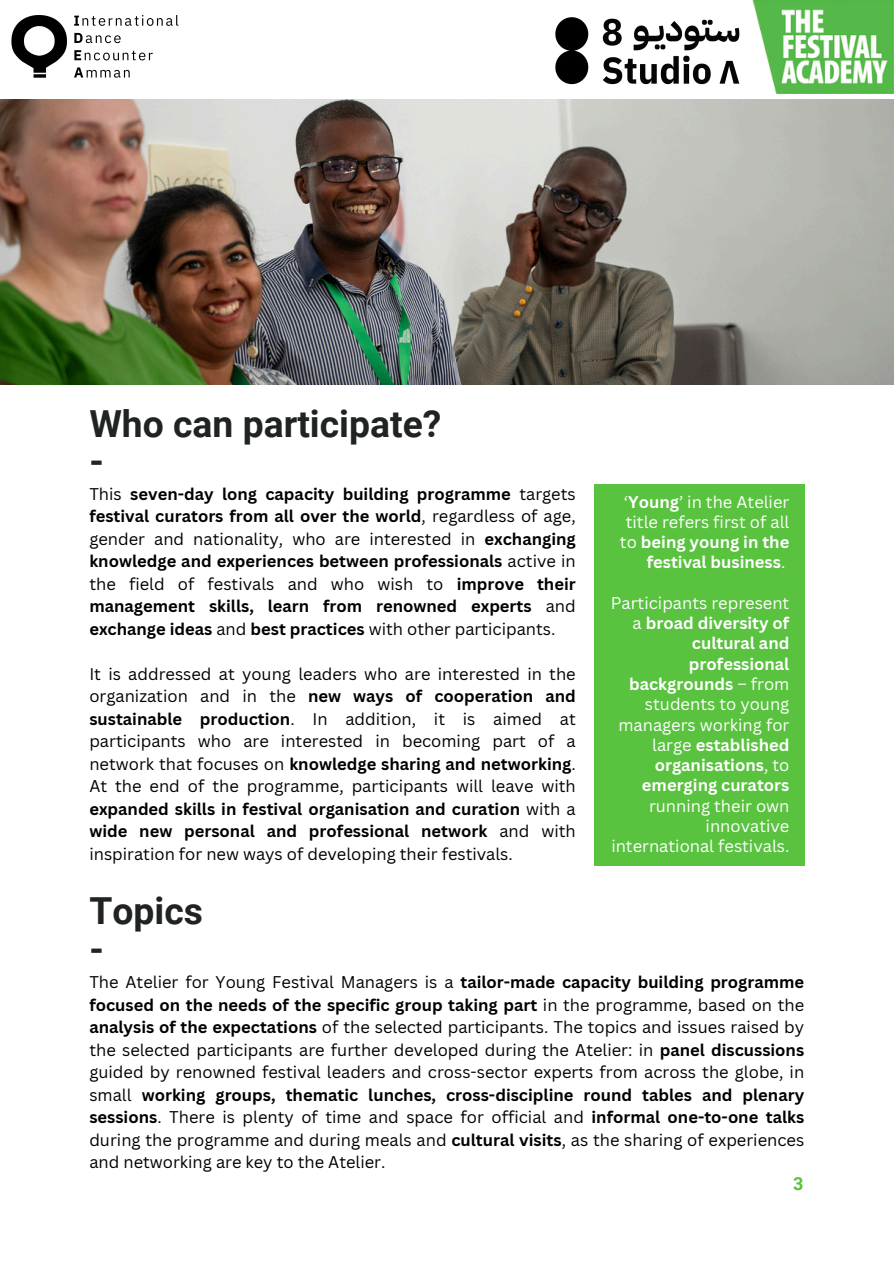
<style>
.page{position:relative;width:894px;height:1264px;background:#fff}
.page>*{position:absolute;margin:0;border:0;box-sizing:border-box;transform-origin:0 0}
.t1{font:700 37.2px/37.2px "Roboto";color:#1f2322}
.t2{font:700 18px "Roboto";color:#59c23f}
.t3{font:16.5px/22.5px "Canva Sans";color:#000;text-align:justify}
.t4{font:700 16.5px/22.5px "Canva Sans";color:#000;text-align:justify}
.t5{font:16.5px/20.2px "Canva Sans";color:#fff;text-align:right}
.s1{font-weight:400}
.s2{font-weight:700}
</style>
<div class="page">
<div style="left:593px;top:484px;width:211px;height:381px;background:#59c23f"></div>
<img style="left:0;top:99px;width:893px;height:285px">
<img style="left:752px;top:0;width:141px;height:93px">
<img style="left:11px;top:15px;width:167px;height:63px">
<img style="left:555px;top:18px;width:185px;height:66px">
<p class="t1" style="left:89px;top:405px;width:353px">Who can participate? -</p>
<p class="t4" style="left:89px;top:482px;width:488px"><span class="s1">This</span> seven-day long capacity building programme <span class="s1">targets </span>festival curators from all over the world<span class="s1">, regardless of age, gender and nationality, who are interested in</span> exchanging knowledge and experiences between professionals <span class="s1">active in the field of festivals and who wish to</span> improve their management skills, learn from renowned experts <span class="s1">and </span>exchange ideas <span class="s1">and</span> best practices <span class="s1">with other participants.</span></p>
<h1 class="t3" style="left:89px;top:662px;width:488px">It is addressed at young leaders who are interested in the organization and in the <span class="s2">new ways of cooperation and sustainable production</span>. In addition, it is aimed at participants who are interested in becoming part of a network that focuses on <span class="s2">knowledge sharing and networking</span>.<br>At the end of the programme, participants will leave with <span class="s2">expanded skills in festival organisation and curation</span> with a <span class="s2">wide new personal and professional network</span> and with inspiration for new ways of developing their festivals.</h1>
<p class="t5" style="left:619px;top:491px;width:171px">‘<span class="s2">Young</span>’ in the Atelier title refers first of all to <span class="s2">being young in the festival business</span>.</p>
<p class="t5" style="left:610px;top:592px;width:180px">Participants represent a <span class="s2">broad diversity of cultural and professional backgrounds</span> – from students to young managers working for large <span class="s2">established organisations</span>, to <span class="s2">emerging curators </span>running their own innovative international festivals.</p>
<p class="t1" style="left:89px;top:893px;width:115px">Topics -</p>
<p class="t3" style="left:89px;top:970px;width:716px">The Atelier for Young Festival Managers is a <span class="s2">tailor-made capacity building programme focused on the needs of the specific group taking part</span> in the programme, based on the <span class="s2">analysis of the expectations</span> of the selected participants. The topics and issues raised by the selected participants are further developed during the Atelier: in <span class="s2">panel discussions </span>guided by renowned festival leaders and cross-sector experts from across the globe, in small <span class="s2">working groups, thematic lunches, cross-discipline round tables and plenary sessions</span>. There is plenty of time and space for official and <span class="s2">informal one-to-one talks </span>during the programme and during meals and <span class="s2">cultural visits</span>, as the sharing of experiences and networking are key to the Atelier.</p>
<p class="t2" style="left:792px;top:1173px;width:12px">3</p>
</div>
